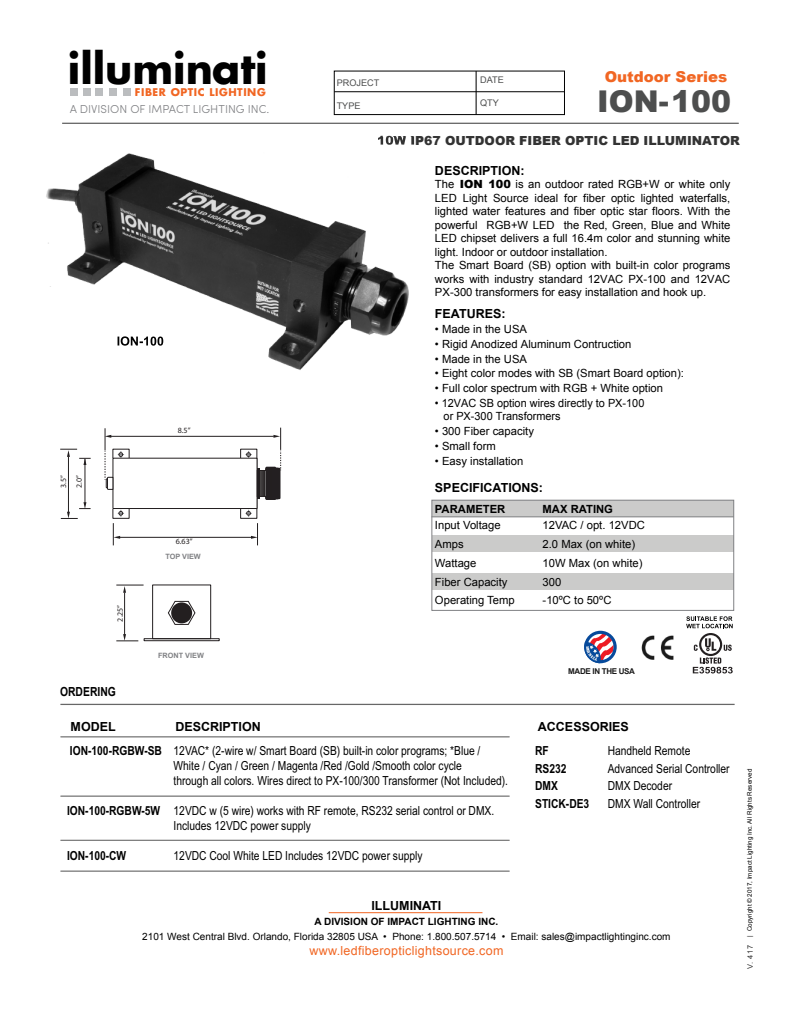
<style>
.page{position:relative;width:810px;height:1035px;background:#fff}
.page>*{position:absolute;margin:0;border:0;box-sizing:border-box;transform-origin:0 0}
.t1{font:700 41.25px "Futura";color:#000}
.t2{font:900 30px "Arial";color:#4d4e4e}
.t3{font:900 15px "Arial";color:#f16623}
.t4{font:12.5px/15px "Arial Narrow";color:#000}
.t5{font:700 12.5px "Arial";color:#000}
.t6{font:900 12.5px "Arial";color:#333}
.t7{font:12.5px "Arial";letter-spacing:.025em;color:#f16623}
.t8{font:700 12.5px "Arial Narrow";color:#000}
.t9{font:700 12.5px "Arial";color:#000;scale:.83 1}
.t10{font:300 11.5px "Sofia Pro";color:#808184}
.t11{font:11.25px/13.5px "Arial";color:#000}
.t12{font:700 11.25px "Arial";color:#000}
.t13{font:700 10.38px "Futura";letter-spacing:.055em;color:#f16623}
.t14{font:10px "Arial";color:#000}
.t15{font:700 10px "Arial";color:#000}
.t16{font:9.12px "Arial";color:#4d4e4e}
.t17{font:8px "Myriad Pro";color:#231f20}
.t18{font:700 8px "Arial";letter-spacing:-.04em;color:#1a1a1a}
.t19{font:700 7.25px "Arial";color:#808184}
.t20{font:6.25px "Arial";color:#000}
.s1{font-weight:900}
.s2{font-weight:700}
.s3{font-size:7.5px;color:#333}
</style>
<div class="page">
<div style="left:240px;top:449px;width:17px;height:69px;border:1px solid #231f20"></div>
<div style="left:432px;top:535px;width:302px;height:17px;background:#cbcbca"></div>
<div style="left:432px;top:574px;width:302px;height:16px;background:#cbcbca"></div>
<div style="left:432px;top:500px;width:302px;height:17px;background:#cbcbca"></div>
<div style="left:432px;top:500px;width:302px;height:111px;border:1px solid #808184"></div>
<hr style="left:62px;top:123px;width:677px;height:1px;background:#676767">
<hr style="left:60px;top:704px;width:675px;height:1px;background:#676767">
<hr style="left:60px;top:736px;width:450px;height:1px;background:#676767">
<hr style="left:60px;top:796px;width:450px;height:1px;background:#676767">
<hr style="left:60px;top:840px;width:450px;height:1px;background:#676767">
<hr style="left:60px;top:871px;width:450px;height:1px;background:#676767">
<hr style="left:329px;top:912px;width:153px;height:1px;background:#f16623">
<hr style="left:85px;top:459px;width:1px;height:45px;background:#231f20">
<svg style="left:60px;top:449px;width:31px;height:16px"></svg>
<svg style="left:61px;top:502px;width:30px;height:17px"></svg>
<hr style="left:68px;top:457px;width:1px;height:58px;background:#231f20">
<svg style="left:116px;top:585px;width:28px;height:8px"></svg>
<svg style="left:116px;top:634px;width:22px;height:8px"></svg>
<hr style="left:124px;top:592px;width:1px;height:43px;background:#231f20">
<hr style="left:109px;top:436px;width:165px;height:1px;background:#231f20">
<svg style="left:251px;top:523px;width:7px;height:22px"></svg>
<svg style="left:113px;top:523px;width:7px;height:22px"></svg>
<hr style="left:119px;top:537px;width:134px;height:1px;background:#231f20">
<div style="left:71px;top:89px;width:7px;height:7px;background:#bbbdbf"></div>
<div style="left:83px;top:89px;width:7px;height:7px;background:#bbbdbf"></div>
<div style="left:96px;top:89px;width:7px;height:7px;background:#bbbdbf"></div>
<div style="left:109px;top:89px;width:7px;height:7px;background:#bbbdbf"></div>
<div style="left:123px;top:89px;width:7px;height:7px;background:#bbbdbf"></div>
<div style="left:334px;top:71px;width:231px;height:44px;border:1px solid #000"></div>
<hr style="left:334px;top:91px;width:230px;height:1px;background:#000">
<hr style="left:476px;top:71px;width:1px;height:44px;background:#000">
<svg style="left:246px;top:510px;width:5px;height:6px"></svg>
<svg style="left:246px;top:451px;width:5px;height:7px"></svg>
<svg style="left:118px;top:510px;width:6px;height:6px"></svg>
<div style="left:113px;top:458px;width:144px;height:51px;background:#fff"></div>
<div style="left:113px;top:458px;width:144px;height:51px;border:1px solid #231f20"></div>
<div style="left:152px;top:585px;width:59px;height:54px;border:1px solid #231f20"></div>
<div style="left:144px;top:639px;width:75px;height:2px;border:1px solid #231f20"></div>
<img style="left:46px;top:153px;width:363px;height:217px">
<img style="left:118px;top:336px;width:45px;height:10px">
<img style="left:378px;top:138px;width:37px;height:7px">
<hr style="left:431px;top:517px;width:303px;height:1px;background:#808184">
<svg style="left:105px;top:428px;width:19px;height:62px"></svg>
<svg style="left:257px;top:428px;width:24px;height:72px"></svg>
<svg style="left:168px;top:601px;width:27px;height:24px"></svg>
<svg style="left:686px;top:616px;width:47px;height:12px"></svg>
<svg style="left:724px;top:645px;width:8px;height:6px"></svg>
<svg style="left:699px;top:633px;width:23px;height:23px"></svg>
<svg style="left:701px;top:635px;width:19px;height:19px"></svg>
<svg style="left:705px;top:638px;width:11px;height:13px"></svg>
<svg style="left:694px;top:645px;width:4px;height:6px"></svg>
<svg style="left:693px;top:657px;width:40px;height:17px"></svg>
<img style="left:641px;top:635px;width:33px;height:24px">
<svg style="left:584px;top:631px;width:33px;height:32px"></svg>
<div style="left:275px;top:468px;width:5px;height:31px;background:#231f21"></div>
<h1 class="t1" style="left:68px;top:40px;width:201px">illuminati</h1>
<p class="t13" style="left:135px;top:85px;width:132px">FIBER OPTIC LIGHTING</p>
<p class="t10" style="left:70px;top:100px;width:201px">A DIVISION OF IMPACT LIGHTING INC.</p>
<p class="t17" style="left:58px;top:488px;width:14px;rotate:-90deg">3.5”</p>
<p class="t17" style="left:74px;top:488px;width:14px;rotate:-90deg">2.0”</p>
<p class="t17" style="left:115px;top:622px;width:18px;rotate:-90deg">2.25”</p>
<p class="t9" style="left:60px;top:685px;width:69px">ORDERING</p>
<p class="t17" style="left:178px;top:425px;width:14px">8.5”</p>
<p class="t17" style="left:176px;top:536px;width:18px">6.63”</p>
<p class="t19" style="left:165px;top:552px;width:37px">TOP VIEW</p>
<p class="t19" style="left:158px;top:652px;width:47px">FRONT VIEW</p>
<p class="t16" style="left:337px;top:77px;width:44px">PROJECT</p>
<p class="t16" style="left:337px;top:100px;width:25px">TYPE</p>
<p class="t16" style="left:480px;top:75px;width:25px">DATE</p>
<p class="t16" style="left:480px;top:98px;width:20px">QTY</p>
<h3 class="t3" style="left:605px;top:68px;width:124px">Outdoor Series</h3>
<h2 class="t2" style="left:597px;top:84px;width:136px">ION-100</h2>
<p class="t6" style="left:377px;top:133px;width:364px">10W IP67 OUTDOOR FIBER OPTIC LED ILLUMINATOR</p>
<p class="t5" style="left:435px;top:163px;width:91px">DESCRIPTION:</p>
<p class="t11" style="left:435px;top:177px;width:297px">The <span class="s1">ION 100</span> is an outdoor rated RGB+W or white only LED Light Source ideal for fiber optic lighted waterfalls, lighted water features and fiber optic star floors. With the powerful RGB+W LED the Red, Green, Blue and White LED chipset delivers a full 16.4m color and stunning white light. Indoor or outdoor installation.<br>The Smart Board (SB) option with built-in color programs works with industry standard 12VAC PX-100 and 12VAC PX-300 transformers for easy installation and hook up.</p>
<p class="t5" style="left:435px;top:307px;width:72px">FEATURES:</p>
<p class="t11" style="left:435px;top:322px;width:94px">• Made in the USA</p>
<p class="t11" style="left:435px;top:337px;width:198px">• Rigid Anodized Aluminum Contruction</p>
<p class="t11" style="left:435px;top:352px;width:94px">• Made in the USA</p>
<p class="t11" style="left:435px;top:367px;width:251px">• Eight color modes with SB (Smart Board option):</p>
<p class="t11" style="left:435px;top:381px;width:230px">• Full color spectrum with RGB + White option</p>
<p class="t11" style="left:444px;top:396px;width:202px;text-indent:-9px">• 12VAC SB option wires directly to PX-100 or PX-300 Transformers</p>
<p class="t11" style="left:435px;top:424px;width:100px">• 300 Fiber capacity</p>
<p class="t11" style="left:435px;top:439px;width:62px">• Small form</p>
<p class="t11" style="left:435px;top:454px;width:90px">• Easy installation</p>
<p class="t5" style="left:435px;top:480px;width:110px">SPECIFICATIONS:</p>
<p class="t12" style="left:435px;top:503px;width:72px">PARAMETER</p>
<p class="t12" style="left:543px;top:503px;width:72px">MAX RATING</p>
<p class="t11" style="left:435px;top:519px;width:67px">Input Voltage</p>
<p class="t11" style="left:543px;top:519px;width:104px">12VAC / opt. 12VDC</p>
<p class="t11" style="left:435px;top:537px;width:30px">Amps</p>
<p class="t11" style="left:543px;top:537px;width:94px">2.0 Max (on white)</p>
<p class="t11" style="left:435px;top:556px;width:43px">Wattage</p>
<p class="t11" style="left:543px;top:556px;width:102px">10W Max (on white)</p>
<p class="t11" style="left:435px;top:575px;width:74px">Fiber Capacity</p>
<p class="t11" style="left:543px;top:575px;width:20px">300</p>
<p class="t11" style="left:435px;top:594px;width:81px">Operating Temp</p>
<p class="t11" style="left:543px;top:594px;width:70px">-10ºC to 50ºC</p>
<p class="t18" style="left:568px;top:666px;width:68px">MADE IN THE USA</p>
<p class="t5" style="left:71px;top:720px;width:47px">MODEL</p>
<p class="t5" style="left:175px;top:720px;width:87px">DESCRIPTION</p>
<p class="t5" style="left:538px;top:720px;width:92px">ACCESSORIES</p>
<p class="t4" style="left:174px;top:743px;width:336px;text-indent:-104px"><span class="s2">ION-100-RGBW-SB</span> 12VAC* (2-wire w/ Smart Board (SB) built-in color programs; *Blue /<br>White / Cyan / Green / Magenta /Red /Gold /Smooth color cycle<br>through all colors. Wires direct to PX-100/300 Transformer (Not Included).</p>
<p class="t4" style="left:174px;top:803px;width:322px;text-indent:-107px"><span class="s2">ION-100-RGBW-5W</span> 12VDC w (5 wire) works with RF remote, RS232 serial control or DMX.<br>Includes 12VDC power supply</p>
<p class="t8" style="left:67px;top:848px;width:61px">ION-100-CW</p>
<p class="t4" style="left:174px;top:848px;width:250px">12VDC Cool White LED Includes 12VDC power supply</p>
<p class="t8" style="left:535px;top:743px;width:15px">RF</p>
<p class="t4" style="left:608px;top:743px;width:84px">Handheld Remote</p>
<p class="t8" style="left:535px;top:761px;width:33px">RS232</p>
<p class="t4" style="left:608px;top:761px;width:123px">Advanced Serial Controller</p>
<p class="t8" style="left:535px;top:778px;width:24px">DMX</p>
<p class="t4" style="left:608px;top:778px;width:66px">DMX Decoder</p>
<p class="t8" style="left:535px;top:796px;width:56px">STICK-DE3</p>
<p class="t4" style="left:608px;top:796px;width:94px">DMX Wall Controller</p>
<p class="t5" style="left:372px;top:898px;width:71px">ILLUMINATI</p>
<p class="t15" style="left:315px;top:916px;width:185px">A DIVISION OF IMPACT LIGHTING INC.</p>
<p class="t14" style="left:142px;top:931px;width:530px">2101 West Central Blvd. Orlando, Florida 32805 USA • Phone: 1.800.507.5714 • Email: sales@impactlightinginc.com</p>
<p class="t7" style="left:309px;top:943px;width:196px">www.ledfiberopticlightsource.com</p>
<p class="t20" style="left:746px;top:969px;width:202px;rotate:-90deg"><span class="s3">V. 417</span> | Copyright © 2017, Impact Lighting Inc. All Rights Reserved</p>
</div>
